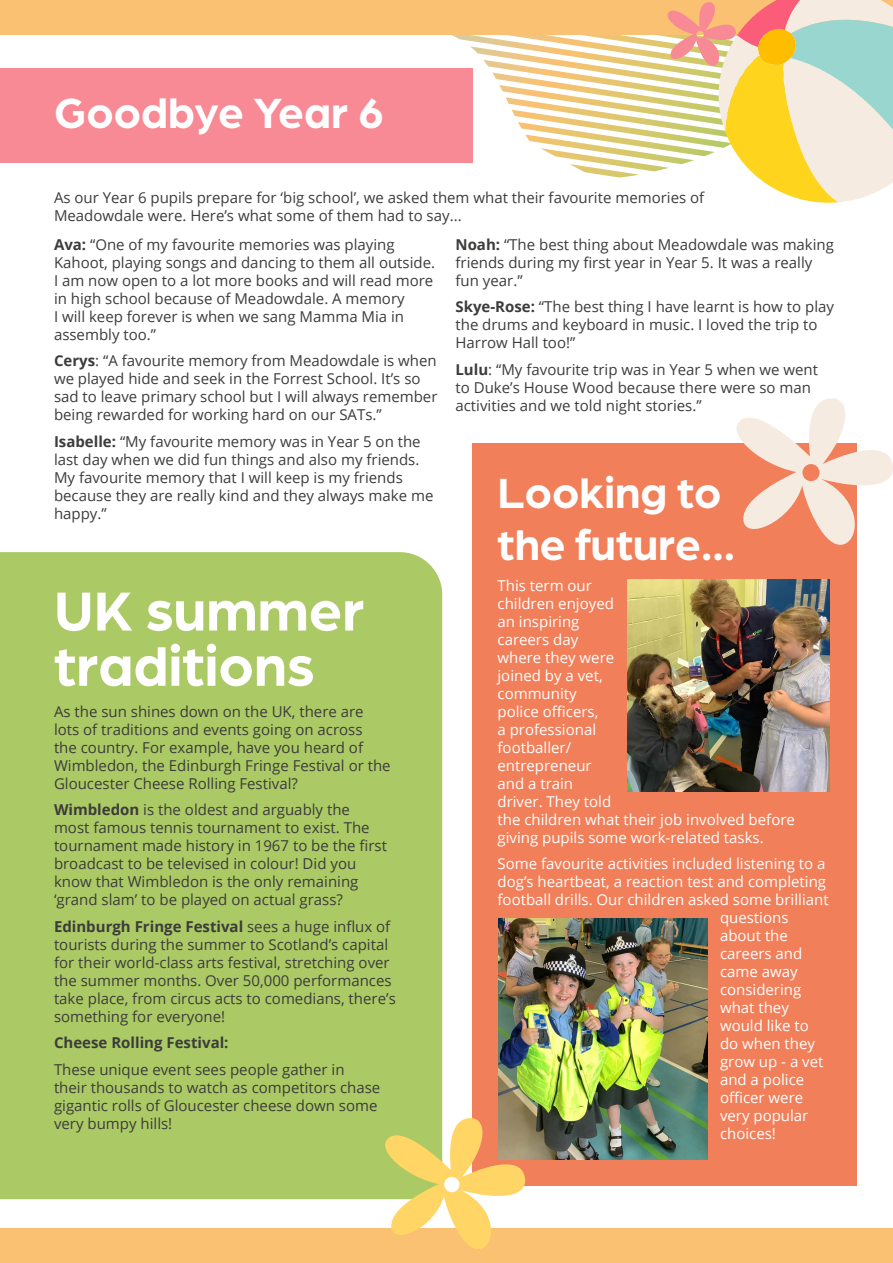
<style>
.page{position:relative;width:893px;height:1263px;background:#fff}
.page>*{position:absolute;margin:0;border:0;box-sizing:border-box;transform-origin:0 0}
.t1{font:700 58.5px/55.2px "Arboria";color:#fff}
.t2{font:700 45px/51.8px "Arboria";color:#fff}
.t3{font:15px/18px "Open Sans";color:#3c3c3b}
.t4{font:15px/18px "Open Sans";color:#fff}
.t5{font:700 15px "Open Sans";color:#3c3c3b}
.s1{font-weight:700}
</style>
<div class="page">
<div style="left:0;top:0;width:893px;height:34px;background:#f9c171"></div>
<div style="left:0;top:1229px;width:893px;height:34px;background:#f9c171"></div>
<div style="left:0;top:68px;width:472px;height:95px;background:#f78a94"></div>
<div style="left:0;top:552px;width:442px;height:647px;background:#abc965"></div>
<div style="left:472px;top:443px;width:385px;height:742px;background:#f07f5a"></div>
<img style="left:628px;top:580px;width:201px;height:211px">
<img style="left:499px;top:918px;width:208px;height:241px">
<svg style="left:736px;top:398px;width:157px;height:147px"></svg>
<svg style="left:373px;top:1112px;width:155px;height:137px"></svg>
<svg style="left:313px;top:0;width:580px;height:203px"></svg>
<h2 class="t2" style="left:54px;top:85px;width:332px">Goodbye Year 6</h2>
<p class="t3" style="left:54px;top:188px;width:652px">As our Year 6 pupils prepare for ‘big school’, we asked them what their favourite memories of<br>Meadowdale were. Here’s what some of them had to say...</p>
<p class="t3" style="left:54px;top:235px;width:383px"><span class="s1">Ava:</span> “One of my favourite memories was playing Kahoot, playing songs and dancing to them all outside.<br>I am now open to a lot more books and will read more in high school because of Meadowdale. A memory<br>I will keep forever is when we sang Mamma Mia in assembly too.”</p>
<p class="t3" style="left:54px;top:351px;width:385px"><span class="s1">Cerys</span>: “A favourite memory from Meadowdale is when we played hide and seek in the Forrest School. It’s so sad to leave primary school but I will always remember being rewarded for working hard on our SATs.”</p>
<p class="t3" style="left:54px;top:432px;width:381px"><span class="s1">Isabelle:</span> “My favourite memory was in Year 5 on the last day when we did fun things and also my friends.<br>My favourite memory that I will keep is my friends because they are really kind and they always make me happy.”</p>
<p class="t3" style="left:455px;top:235px;width:380px"><span class="s1">Noah:</span> “The best thing about Meadowdale was making friends during my first year in Year 5. It was a really fun year.”</p>
<p class="t3" style="left:455px;top:297px;width:380px"><span class="s1">Skye-Rose:</span> “The best thing I have learnt is how to play the drums and keyboard in music. I loved the trip to<br>Harrow Hall too!”</p>
<p class="t3" style="left:455px;top:360px;width:364px"><span class="s1">Lulu</span>: “My favourite trip was in Year 5 when we went to Duke’s House Wood because there were so man activities and we told night stories.”</p>
<h2 class="t2" style="left:497px;top:464px;width:239px">Looking to the future...</h2>
<p class="t4" style="left:497px;top:576px;width:299px">This term our<br>children enjoyed<br>an inspiring<br>careers day<br>where they were<br>joined by a vet,<br>community<br>police officers,<br>a professional<br>footballer/<br>entrepreneur<br>and a train<br>driver. They told<br>the children what their job involved before giving pupils some work-related tasks.</p>
<p class="t4" style="left:497px;top:854px;width:329px">Some favourite activities included listening to a</p>
<p class="t4" style="left:497px;top:872px;width:330px">dog’s heartbeat, a reaction test and completing</p>
<p class="t4" style="left:497px;top:890px;width:333px">football drills. Our children asked some brilliant</p>
<p class="t4" style="left:720px;top:908px;width:70px">questions</p>
<p class="t4" style="left:720px;top:926px;width:69px">about the</p>
<p class="t4" style="left:720px;top:944px;width:84px">careers and</p>
<p class="t4" style="left:720px;top:962px;width:79px">came away</p>
<p class="t4" style="left:720px;top:980px;width:83px">considering</p>
<p class="t4" style="left:720px;top:998px;width:70px">what they</p>
<p class="t4" style="left:720px;top:1016px;width:90px">would like to</p>
<p class="t4" style="left:720px;top:1034px;width:97px">do when they</p>
<p class="t4" style="left:720px;top:1052px;width:105px">grow up - a vet</p>
<p class="t4" style="left:720px;top:1070px;width:86px">and a police</p>
<p class="t4" style="left:720px;top:1088px;width:85px">officer were</p>
<p class="t4" style="left:720px;top:1106px;width:90px">very popular</p>
<p class="t4" style="left:720px;top:1124px;width:57px">choices!</p>
<h1 class="t1" style="left:54px;top:580px;width:312px">UK summer traditions</h1>
<p class="t3" style="left:54px;top:702px;width:338px">As the sun shines down on the UK, there are lots of traditions and events going on across<br>the country. For example, have you heard of Wimbledon, the Edinburgh Fringe Festival or the Gloucester Cheese Rolling Festival?</p>
<p class="t3" style="left:54px;top:800px;width:335px"><span class="s1">Wimbledon</span> is the oldest and arguably the most famous tennis tournament to exist. The tournament made history in 1967 to be the first broadcast to be televised in colour! Did you know that Wimbledon is the only remaining ‘grand slam’ to be played on actual grass?</p>
<p class="t3" style="left:54px;top:917px;width:343px"><span class="s1">Edinburgh Fringe Festival</span> sees a huge influx of tourists during the summer to Scotland’s capital for their world-class arts festival, stretching over the summer months. Over 50,000 performances take place, from circus acts to comedians, there’s something for everyone!</p>
<p class="t5" style="left:54px;top:1032px;width:176px">Cheese Rolling Festival:</p>
<p class="t3" style="left:54px;top:1060px;width:328px">These unique event sees people gather in their thousands to watch as competitors chase gigantic rolls of Gloucester cheese down some very bumpy hills!</p>
</div>
